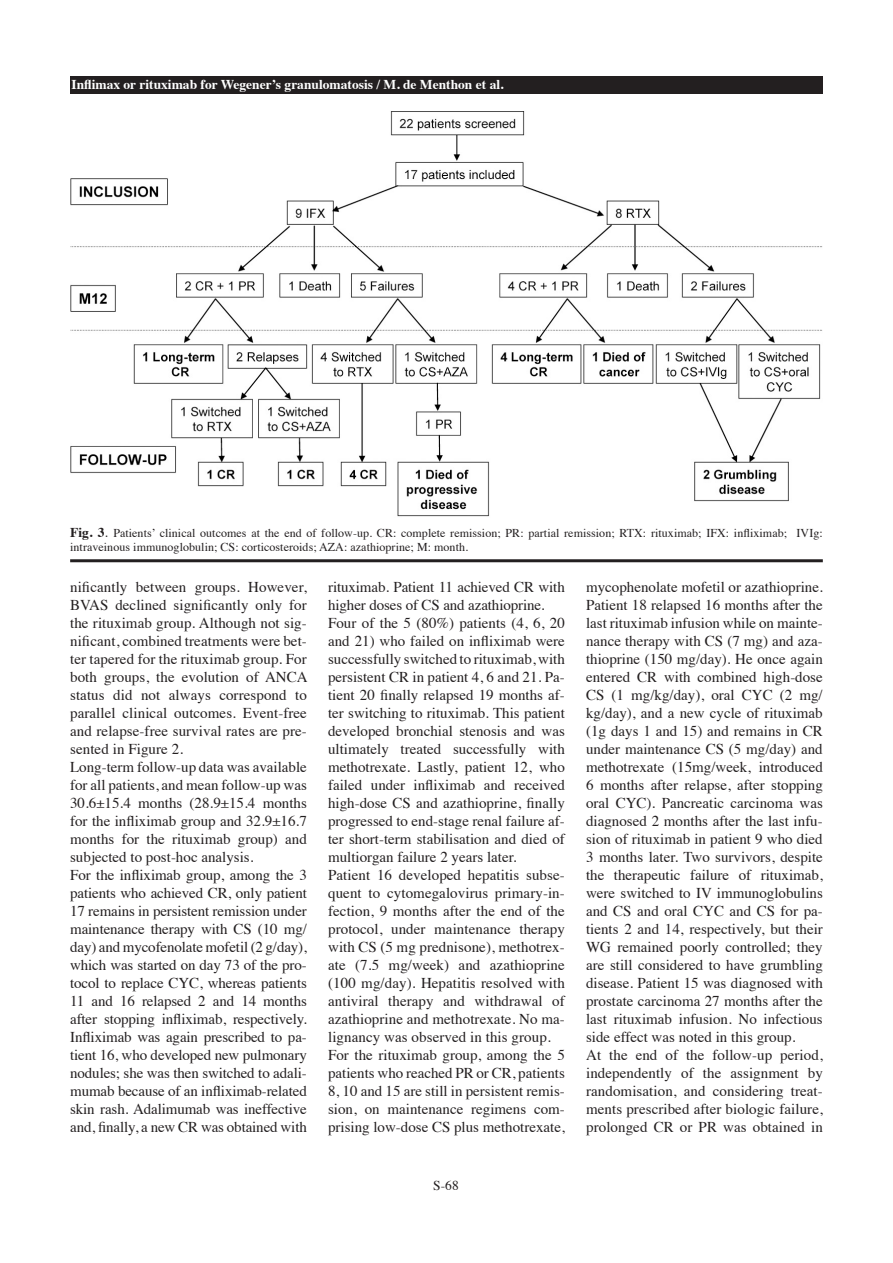
<style>
.page{position:relative;width:893px;height:1263px;background:#fff}
.page>*{position:absolute;margin:0;border:0;box-sizing:border-box;transform-origin:0 0}
.t1{font:15px/18px "Times";color:#231f20}
.t2{font:700 13.5px "Times";color:#fff}
.t3{font:13.5px "Times";color:#231f20}
.t4{font:12px/14.2px "Times";letter-spacing:.005em;color:#231f20}
.s1{font-weight:700;font-size:13.5px}
.s2{font-size:13.5px}
</style>
<div class="page">
<div style="left:70px;top:77px;width:753px;height:17px;background:#231f20"></div>
<hr style="left:70px;top:559px;width:753px;height:3px;background:#231f20">
<img style="left:70px;top:111px;width:753px;height:406px">
<p class="t2" style="left:71px;top:71px;width:434px">Inflimax or rituximab for Wegener’s granulomatosis / M. de Menthon et al.</p>
<p class="t4" style="left:70px;top:524px;width:754px"><span class="s1">Fig. 3</span><span class="s2">.</span> Patients’ clinical outcomes at the end of follow-up. CR: complete remission; PR: partial remission; RTX: rituximab; IFX: infliximab; IVIg: intraveinous immunoglobulin; CS: corticosteroids; AZA: azathioprine; M: month.</p>
<p class="t1" style="left:70px;top:576px;width:239px">nificantly between groups. However, BVAS declined significantly only for the rituximab group. Although not sig&shy;nificant, combined treatments were bet&shy;ter tapered for the rituximab group. For both groups, the evolution of ANCA status did not always correspond to parallel clinical outcomes. Event-free and relapse-free survival rates are pre&shy;sented in Figure 2.<br>Long-term follow-up data was available for all patients, and mean follow-up was 30.6±15.4 months (28.9±15.4 months for the infliximab group and 32.9±16.7 months for the rituximab group) and subjected to post-hoc analysis.<br>For the infliximab group, among the 3 patients who achieved CR, only patient 17 remains in persistent remission under maintenance therapy with CS (10 mg/ day) and mycofenolate mofetil (2 g/day), which was started on day 73 of the pro&shy;tocol to replace CYC, whereas patients 11 and 16 relapsed 2 and 14 months after stopping infliximab, respectively.<br>Infliximab was again prescribed to pa&shy;tient 16, who developed new pulmonary nodules; she was then switched to adali&shy;mumab because of an infliximab-related skin rash. Adalimumab was ineffective and, finally, a new CR was obtained with</p>
<p class="t1" style="left:328px;top:576px;width:238px">rituximab. Patient 11 achieved CR with higher doses of CS and azathioprine.<br>Four of the 5 (80%) patients (4, 6, 20 and 21) who failed on infliximab were successfully switched to rituximab, with persistent CR in patient 4, 6 and 21. Pa&shy;tient 20 finally relapsed 19 months af&shy;ter switching to rituximab. This patient developed bronchial stenosis and was ultimately treated successfully with methotrexate. Lastly, patient 12, who failed under infliximab and received high-dose CS and azathioprine, finally progressed to end-stage renal failure af&shy;ter short-term stabilisation and died of multiorgan failure 2 years later.<br>Patient 16 developed hepatitis subse&shy;quent to cytomegalovirus primary-in&shy;fection, 9 months after the end of the protocol, under maintenance therapy with CS (5 mg prednisone), methotrex&shy;ate (7.5 mg/week) and azathioprine (100 mg/day). Hepatitis resolved with antiviral therapy and withdrawal of azathioprine and methotrexate. No ma&shy;lignancy was observed in this group.<br>For the rituximab group, among the 5 patients who reached PR or CR, patients 8, 10 and 15 are still in persistent remis&shy;sion, on maintenance regimens com&shy;prising low-dose CS plus methotrexate,</p>
<p class="t1" style="left:586px;top:576px;width:238px">mycophenolate mofetil or azathioprine.<br>Patient 18 relapsed 16 months after the last rituximab infusion while on mainte&shy;nance therapy with CS (7 mg) and aza&shy;thioprine (150 mg/day). He once again entered CR with combined high-dose CS (1 mg/kg/day), oral CYC (2 mg/ kg/day), and a new cycle of rituximab (1g days 1 and 15) and remains in CR under maintenance CS (5 mg/day) and methotrexate (15mg/week, introduced 6 months after relapse, after stopping oral CYC). Pancreatic carcinoma was diagnosed 2 months after the last infu&shy;sion of rituximab in patient 9 who died 3 months later. Two survivors, despite the therapeutic failure of rituximab, were switched to IV immunoglobulins and CS and oral CYC and CS for pa&shy;tients 2 and 14, respectively, but their WG remained poorly controlled; they are still considered to have grumbling disease. Patient 15 was diagnosed with prostate carcinoma 27 months after the last rituximab infusion. No infectious side effect was noted in this group.<br>At the end of the follow-up period, independently of the assignment by randomisation, and considering treat&shy;ments prescribed after biologic failure, prolonged CR or PR was obtained in</p>
<p class="t3" style="left:433px;top:1172px;width:27px">S-68</p>
</div>
